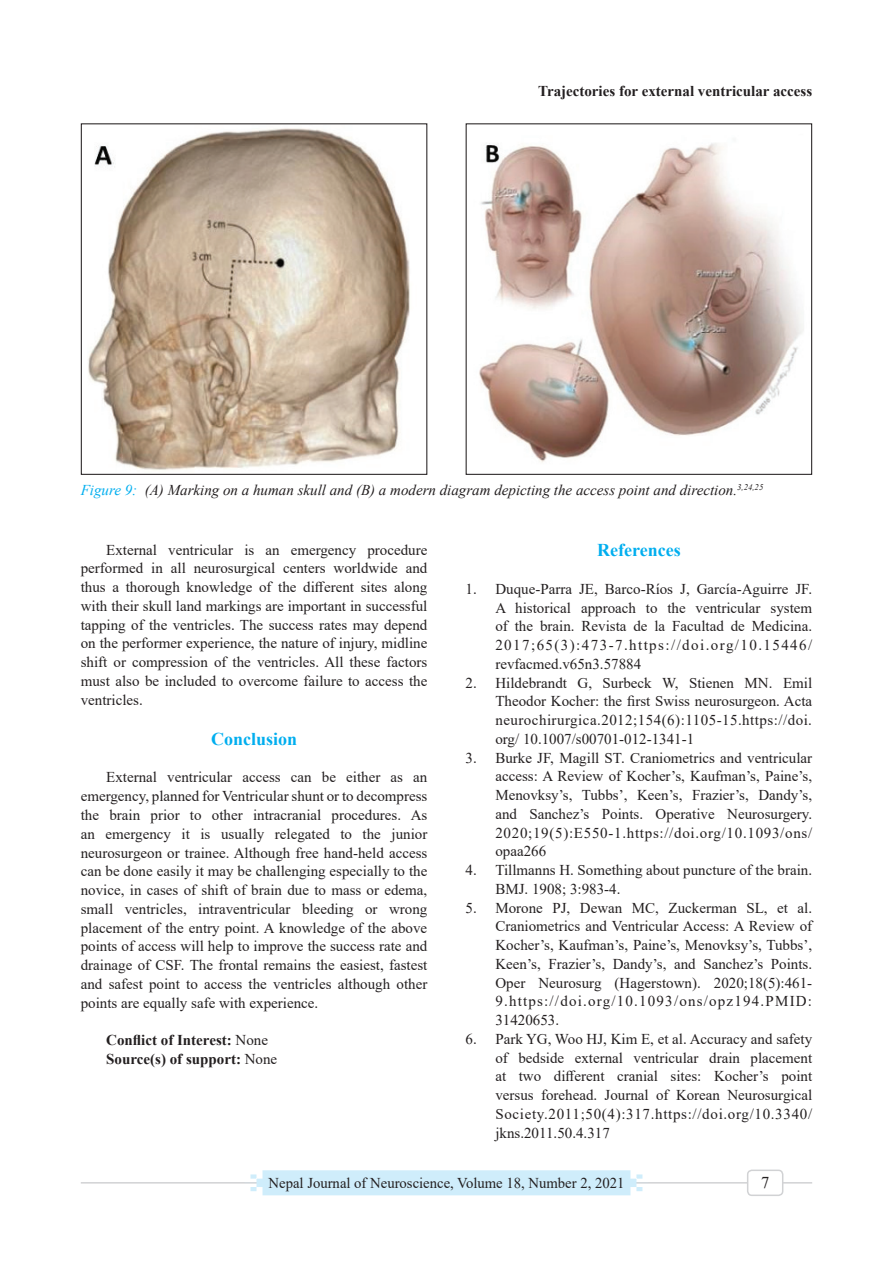
<style>
.page{position:relative;width:893px;height:1263px;background:#fff}
.page>*{position:absolute;margin:0;border:0;box-sizing:border-box;transform-origin:0 0}
.t1{font:700 18px "Times New Roman";color:#00aeef}
.t2{font:16.5px "Times New Roman";color:#231f20}
.t3{font:15px/18.8px "Times New Roman";color:#231f20;text-align:justify}
.t4{font:italic 15px "Times New Roman";color:#231f20}
.t5{font:700 15px/18.8px "Times New Roman";color:#231f20}
.s1{color:#00aeef}
.s2{font-weight:400}
</style>
<div class="page">
<hr style="left:81px;top:1182px;width:731px;height:1px;background:#d1d2d4">
<svg style="left:244px;top:1170px;width:404px;height:25px;background:#d2eefb"></svg>
<div style="left:748px;top:1170px;width:35px;height:25px;background:#fff;border-radius:4px"></div>
<div style="left:747px;top:1169px;width:36px;height:27px;border:2px solid #d1d2d4;border-radius:4px"></div>
<img style="left:88px;top:123px;width:716px;height:352px">
<div style="left:81px;top:123px;width:346px;height:352px;border:1px solid #231f20"></div>
<div style="left:466px;top:123px;width:346px;height:352px;border:1px solid #231f20"></div>
<p class="t5" style="left:538px;top:81px;width:276px">Trajectories for external ventricular access</p>
<p class="t4" style="left:81px;top:479px;width:684px"><span class="s1">Figure 9:</span> (A) Marking on a human skull and (B) a modern diagram depicting the access point and direction.<sup>3,24,25</sup></p>
<p class="t3" style="left:81px;top:540px;width:348px;text-indent:26px">External ventricular is an emergency procedure performed in all neurosurgical centers worldwide and thus a thorough knowledge of the different sites along with their skull land markings are important in successful tapping of the ventricles. The success rates may depend on the performer experience, the nature of injury, midline shift or compression of the ventricles. All these factors must also be included to overcome failure to access the ventricles.</p>
<p class="t1" style="left:211px;top:726px;width:88px">Conclusion</p>
<p class="t3" style="left:81px;top:768px;width:348px;text-indent:26px">External ventricular access can be either as an emergency, planned for Ventricular shunt or to decompress the brain prior to other intracranial procedures. As an emergency it is usually relegated to the junior neurosurgeon or trainee. Although free hand-held access can be done easily it may be challenging especially to the novice, in cases of shift of brain due to mass or edema, small ventricles, intraventricular bleeding or wrong placement of the entry point. A knowledge of the above points of access will help to improve the success rate and drainage of CSF. The frontal remains the easiest, fastest and safest point to access the ventricles although other points are equally safe with experience.</p>
<p class="t5" style="left:106px;top:1030px;width:172px">Conflict of Interest: <span class="s2">None<br></span>Source(s) of support: <span class="s2">None</span></p>
<p class="t1" style="left:597px;top:537px;width:85px">References</p>
<p class="t3" style="left:495px;top:579px;width:318px;text-indent:-30px">1. Duque-Parra JE, Barco-Ríos J, García-Aguirre JF.<br>A historical approach to the ventricular system of the brain. Revista de la Facultad de Medicina.<br>2017;65(3):473-7.https://doi.org/10.15446/ revfacmed.v65n3.57884</p>
<p class="t3" style="left:495px;top:673px;width:318px;text-indent:-30px">2. Hildebrandt G, Surbeck W, Stienen MN. Emil Theodor Kocher: the first Swiss neurosurgeon. Acta neurochirurgica.2012;154(6):1105-15.https://doi. org/ 10.1007/s00701-012-1341-1</p>
<p class="t3" style="left:495px;top:748px;width:318px;text-indent:-30px">3. Burke JF, Magill ST. Craniometrics and ventricular access: A Review of Kocher’s, Kaufman’s, Paine’s, Menovksy’s, Tubbs’, Keen’s, Frazier’s, Dandy’s, and Sanchez’s Points. Operative Neurosurgery.<br>2020;19(5):E550-1.https://doi.org/10.1093/ons/ opaa266</p>
<p class="t3" style="left:495px;top:860px;width:318px;text-indent:-30px">4. Tillmanns H. Something about puncture of the brain.<br>BMJ. 1908; 3:983-4.</p>
<p class="t3" style="left:495px;top:898px;width:318px;text-indent:-30px">5. Morone PJ, Dewan MC, Zuckerman SL, et al.<br>Craniometrics and Ventricular Access: A Review of Kocher’s, Kaufman’s, Paine’s, Menovksy’s, Tubbs’, Keen’s, Frazier’s, Dandy’s, and Sanchez’s Points.<br>Oper Neurosurg (Hagerstown). 2020;18(5):461- 9.https://doi.org/10.1093/ons/opz194.PMID:<br>31420653.</p>
<p class="t3" style="left:495px;top:1029px;width:318px;text-indent:-30px">6. Park YG, Woo HJ, Kim E, et al. Accuracy and safety of bedside external ventricular drain placement at two different cranial sites: Kocher’s point versus forehead. Journal of Korean Neurosurgical Society.2011;50(4):317.https://doi.org/10.3340/ jkns.2011.50.4.317</p>
<p class="t3" style="left:269px;top:1173px;width:357px">Nepal Journal of Neuroscience, Volume 18, Number 2, 2021</p>
<p class="t2" style="left:761px;top:1171px;width:10px">7</p>
</div>
